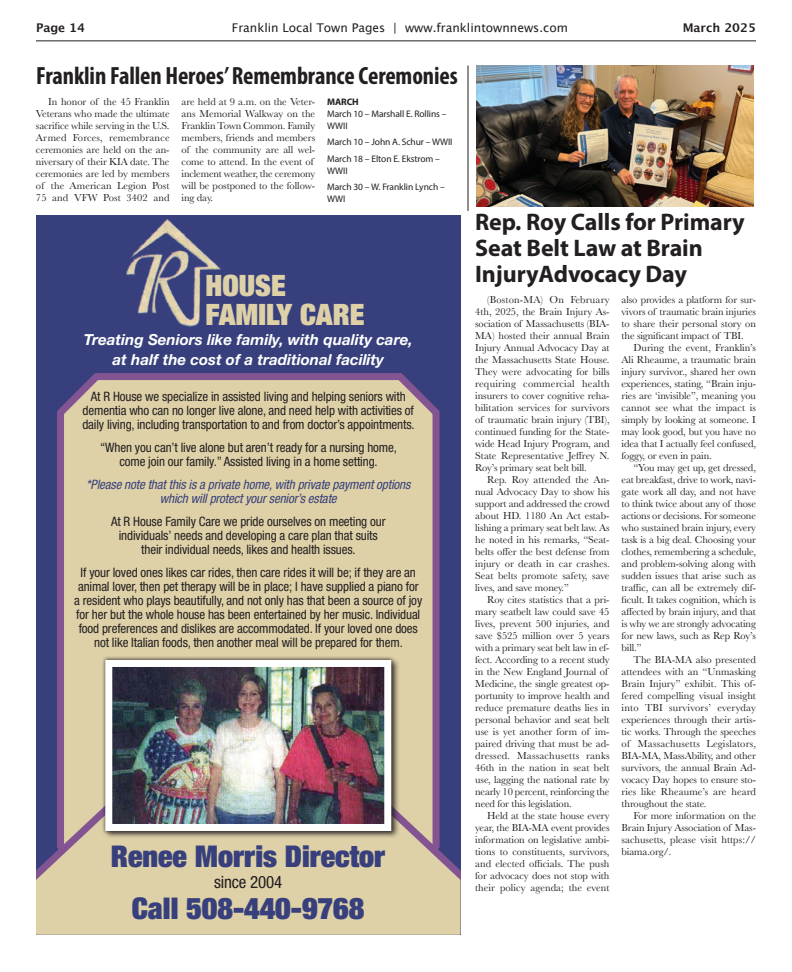
<style>
.page{position:relative;width:792px;height:972px;background:#fff}
.page>*{position:absolute;margin:0;border:0;box-sizing:border-box;transform-origin:0 0}
.t1{font:900 expanded 30px "Helvetica Neue";color:#37407c}
.t2{font:900 expanded 29.5px/28.9px "Helvetica Neue";color:#ded1a8}
.t3{font:700 condensed 25px "Myriad Pro";letter-spacing:-.005em;color:#231f20}
.t4{font:700 24px/26px "Myriad Pro";letter-spacing:-.005em;color:#231f20}
.t5{font:condensed 17px "Helvetica Neue";letter-spacing:-.01em;color:#231f20}
.t6{font:italic 700 15.3px/19.7px "Helvetica Neue";color:#fff;text-align:center}
.t7{font:condensed 13px/14px "Helvetica Neue";letter-spacing:-.01em;color:#231f20;text-align:center}
.t8{font:italic condensed 13px/14px "Helvetica Neue";letter-spacing:-.01em;color:#37407c;text-align:center}
.t9{font:12px "Lucida Grande";color:#231f20}
.t10{font:700 12px "Lucida Grande";color:#231f20}
.t11{font:10.5px/12px "Baskerville";letter-spacing:-.005em;color:#231f20;text-align:justify}
.t12{font:9.5px/16.5px "Myriad Pro";letter-spacing:-.01em;color:#231f20}
.t13{font:700 9.5px "Myriad Pro";letter-spacing:-.01em;color:#231f20}
</style>
<div class="page">
<hr style="left:36px;top:40px;width:720px;height:1px;background:#231f20">
<div style="left:36px;top:215px;width:425px;height:720px;background:#37407c"></div>
<svg style="left:57px;top:373px;width:383px;height:423px;background:#d5c6a5"></svg>
<svg style="left:36px;top:796px;width:425px;height:139px;background:#cfc2a4"></svg>
<div style="left:103px;top:658px;width:297px;height:181px;background:#231f20;opacity:.75"></div>
<div style="left:101px;top:656px;width:294px;height:179px;background:#231f20;opacity:.75"></div>
<img style="left:113px;top:668px;width:270px;height:155px">
<div style="left:105px;top:660px;width:286px;height:171px;border:7px solid #fff"></div>
<img style="left:126px;top:219px;width:96px;height:108px">
<hr style="left:468px;top:66px;width:1px;height:145px;background:#231f20">
<img style="left:476px;top:66px;width:277px;height:141px">
<p class="t10" style="left:36px;top:18px;width:51px">Page 14</p>
<p class="t9" style="left:232px;top:21px;width:337px">Franklin Local Town Pages | www.franklintownnews.com</p>
<p class="t10" style="left:683px;top:18px;width:75px">March 2025</p>
<h3 class="t3" style="left:36px;top:60px;width:423px">Franklin Fallen Heroes’ Remembrance Ceremonies</h3>
<p class="t11" style="left:36px;top:95px;width:135px;text-indent:12px">In honor of the 45 Franklin Veterans who made the ultimate sacrifice while serving in the U.S.<br>Armed Forces, remembrance ceremonies are held on the an&shy;niversary of their KIA date. The ceremonies are led by members of the American Legion Post 75 and VFW Post 3402 and</p>
<p class="t11" style="left:182px;top:95px;width:135px;text-align:left">are held at 9 a.m. on the Veter&shy;ans Memorial Walkway on the<br>Franklin Town Common. Family members, friends and members of the community are all wel&shy;come to attend. In the event of inclement weather, the ceremony will be postponed to the follow&shy;ing day.</p>
<p class="t13" style="left:327px;top:95px;width:33px">MARCH</p>
<p class="t12" style="left:327px;top:107px;width:121px;line-height:12px">March 10 – Marshall E. Rollins –<br>WWII</p>
<p class="t12" style="left:327px;top:133px;width:127px">March 10 – John A. Schur – WWII<br>March 18 – Elton E. Ekstrom –</p>
<p class="t12" style="left:327px;top:162px;width:119px">WWII<br>March 30 – W. Franklin Lynch –</p>
<p class="t12" style="left:327px;top:190px;width:20px">WWI</p>
<h2 class="t2" style="left:206px;top:271px;width:161px">HOUSE<br>FAMILY CARE</h2>
<h3 class="t6" style="left:84px;top:330px;width:330px">Treating Seniors like family, with quality care, at half the cost of a traditional facility</h3>
<p class="t7" style="left:82px;top:389px;width:334px">At R House we specialize in assisted living and helping seniors with dementia who can no longer live alone, and need help with activities of daily living, including transportation to and from doctor’s appointments.</p>
<p class="t7" style="left:100px;top:440px;width:298px">“When you can’t live alone but aren’t ready for a nursing home, come join our family.” Assisted living in a home setting.</p>
<p class="t8" style="left:86px;top:477px;width:326px">*Please note that this is a private home, with private payment options which will protect your senior’s estate</p>
<p class="t7" style="left:111px;top:514px;width:276px">At R House Family Care we pride ourselves on meeting our individuals’ needs and developing a care plan that suits their individual needs, likes and health issues.</p>
<p class="t7" style="left:74px;top:565px;width:350px">If your loved ones likes car rides, then care rides it will be; if they are an animal lover, then pet therapy will be in place; I have supplied a piano for a resident who plays beautifully, and not only has that been a source of joy for her but the whole house has been entertained by her music. Individual food preferences and dislikes are accommodated. If your loved one does not like Italian foods, then another meal will be prepared for them.</p>
<h1 class="t1" style="left:111px;top:837px;width:276px">Renee Morris Director</h1>
<h3 class="t5" style="left:214px;top:872px;width:70px">since 2004</h3>
<h1 class="t1" style="left:132px;top:889px;width:234px">Call 508-440-9768</h1>
<h3 class="t4" style="left:475px;top:208px;width:271px">Rep. Roy Calls for Primary<br>Seat Belt Law at Brain<br>InjuryAdvocacy Day</h3>
<p class="t11" style="left:475px;top:293px;width:136px;text-indent:12px">(Boston-MA) On February 4th, 2025, the Brain Injury As&shy;sociation of Massachusetts (BIA-MA) hosted their annual Brain Injury Annual Advocacy Day at the Massachusetts State House.<br>They were advocating for bills requiring commercial health insurers to cover cognitive reha&shy;bilitation services for survivors of traumatic brain injury (TBI), continued funding for the State&shy;wide Head Injury Program, and State Representative Jeffrey N.<br>Roy’s primary seat belt bill.</p>
<p class="t11" style="left:475px;top:473px;width:136px;text-indent:12px">Rep. Roy attended the An&shy;nual Advocacy Day to show his support and addressed the crowd about HD. 1180 An Act estab&shy;lishing a primary seat belt law. As he noted in his remarks, “Seat&shy;belts offer the best defense from injury or death in car crashes.<br>Seat belts promote safety, save lives, and save money.”</p>
<p class="t11" style="left:475px;top:593px;width:136px;text-align:left;text-indent:12px">Roy cites statistics that a pri&shy;mary seatbelt law could save 45 lives, prevent 500 injuries, and save $525 million over 5 years with a primary seat belt law in ef&shy;fect. According to a recent study in the New England Journal of<br>Medicine, the single greatest op&shy;portunity to improve health and reduce premature deaths lies in personal behavior and seat belt use is yet another form of im&shy;paired driving that must be ad&shy;dressed. Massachusetts ranks<br>46th in the nation in seat belt use, lagging the national rate by nearly 10 percent, reinforcing the need for this legislation.</p>
<p class="t11" style="left:475px;top:809px;width:136px;text-indent:12px">Held at the state house every year, the BIA-MA event provides information on legislative ambi&shy;tions to constituents, survivors, and elected officials. The push for advocacy does not stop with their policy agenda; the event</p>
<p class="t11" style="left:622px;top:293px;width:136px">also provides a platform for sur&shy;vivors of traumatic brain injuries to share their personal story on the significant impact of TBI.</p>
<p class="t11" style="left:622px;top:341px;width:136px;text-indent:12px">During the event, Franklin’s Ali Rheaume, a traumatic brain injury survivor., shared her own experiences, stating, “Brain inju&shy;ries are ‘invisible”, meaning you cannot see what the impact is simply by looking at someone. I may look good, but you have no idea that I actually feel confused, foggy, or even in pain.</p>
<p class="t11" style="left:622px;top:461px;width:136px;text-indent:12px">“You may get up, get dressed, eat breakfast, drive to work, navi&shy;gate work all day, and not have to think twice about any of those actions or decisions. For someone who sustained brain injury, every task is a big deal. Choosing your clothes, remembering a schedule, and problem-solving along with sudden issues that arise such as traffic, can all be extremely dif&shy;ficult. It takes cognition, which is affected by brain injury, and that is why we are strongly advocating for new laws, such as Rep Roy’s bill.”</p>
<p class="t11" style="left:622px;top:654px;width:136px;text-indent:12px">The BIA-MA also presented attendees with an “Unmasking Brain Injury” exhibit. This of&shy;fered compelling visual insight into TBI survivors’ everyday experiences through their artis&shy;tic works. Through the speeches of Massachusetts Legislators, BIA-MA, MassAbility, and other survivors, the annual Brain Ad&shy;vocacy Day hopes to ensure sto&shy;ries like Rheaume’s are heard throughout the state.</p>
<p class="t11" style="left:622px;top:810px;width:136px;text-indent:12px">For more information on the Brain Injury Association of Mas&shy;sachusetts, please visit https:// biama.org/.</p>
</div>
